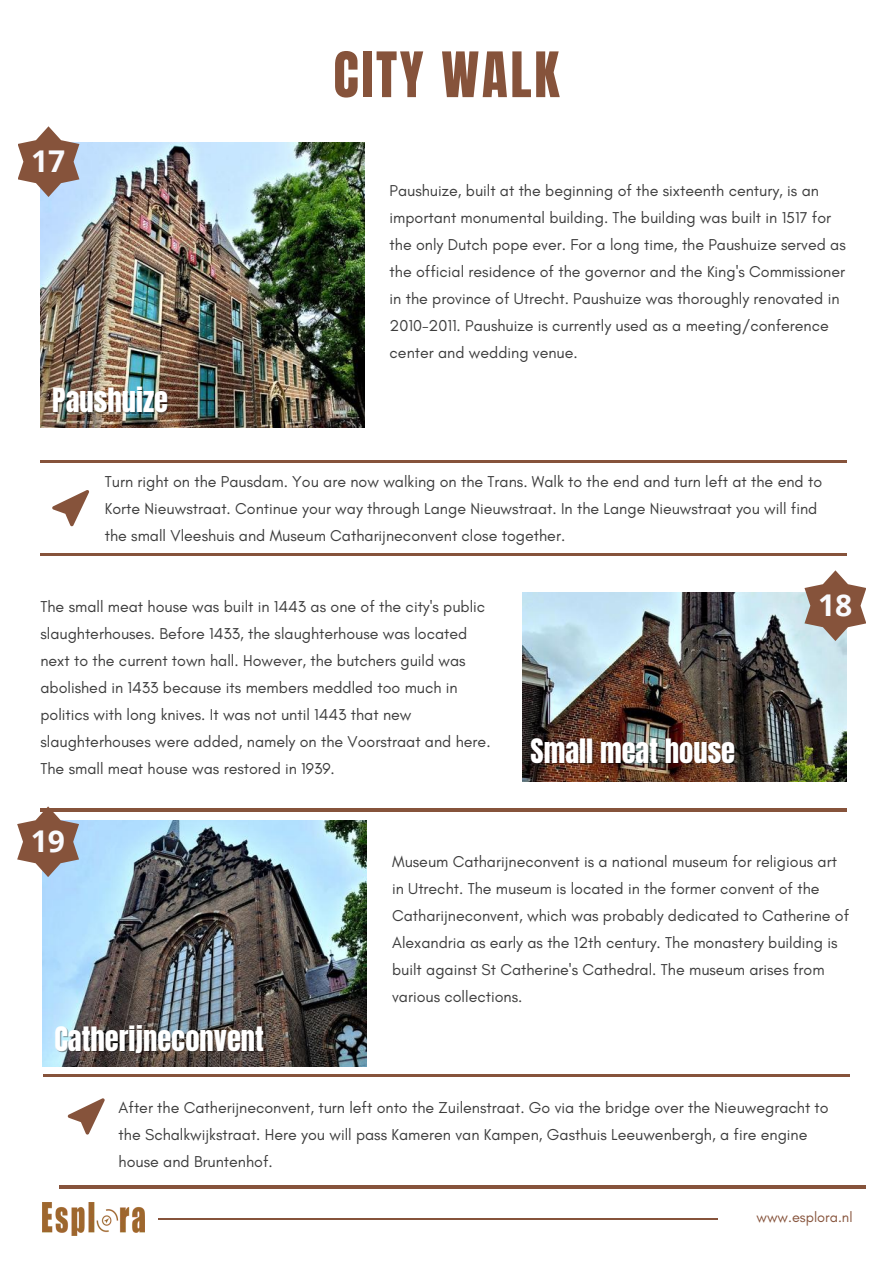
<style>
.page{position:relative;width:893px;height:1264px;background:#fff}
.page>*{position:absolute;margin:0;border:0;box-sizing:border-box;transform-origin:0 0}
.t1{font:53.25px "Anton";letter-spacing:.05em;color:#86533b}
.t2{font:700 30px "Open Sans";color:#f9fafd}
.t3{font:28.5px "Anton";color:#fff}
.t4{font:16.05px/27px "Glacial Indifference";color:#3d3d3d}
.t5{font:14.55px "Glacial Indifference";color:#86533b}
</style>
<div class="page">
<img style="left:522px;top:593px;width:324px;height:188px">
<hr style="left:158px;top:1218px;width:559px;height:1px;background:#86533b">
<hr style="left:40px;top:460px;width:807px;height:2px;background:#86533b">
<img style="left:43px;top:1202px;width:101px;height:33px">
<img style="left:40px;top:142px;width:324px;height:285px">
<svg style="left:18px;top:126px;width:61px;height:71px"></svg>
<hr style="left:40px;top:553px;width:806px;height:2px;background:#86533b">
<svg style="left:804px;top:570px;width:62px;height:71px"></svg>
<img style="left:43px;top:820px;width:324px;height:246px">
<svg style="left:17px;top:806px;width:62px;height:71px"></svg>
<svg style="left:52px;top:490px;width:37px;height:36px"></svg>
<hr style="left:59px;top:1185px;width:807px;height:3px;background:#86533b">
<hr style="left:43px;top:1074px;width:806px;height:2px;background:#86533b">
<svg style="left:68px;top:1098px;width:37px;height:36px"></svg>
<hr style="left:40px;top:809px;width:806px;height:2px;background:#86533b">
<h2 class="t2" style="left:31px;top:140px;width:36px">17</h2>
<h3 class="t3" style="left:52px;top:380px;width:117px">Paushuize</h3>
<h1 class="t1" style="left:333px;top:36px;width:227px">CITY WALK</h1>
<p class="t4" style="left:389px;top:177px;width:457px">Paushuize, built at the beginning of the sixteenth century, is an important monumental building. The building was built in 1517 for the only Dutch pope ever. For a long time, the Paushuize served as the official residence of the governor and the King's Commissioner in the province of Utrecht. Paushuize was thoroughly renovated in 2010-2011. Paushuize is currently used as a meeting/conference center and wedding venue.</p>
<p class="t4" style="left:105px;top:467px;width:718px">Turn right on the Pausdam. You are now walking on the Trans. Walk to the end and turn left at the end to<br>Korte Nieuwstraat. Continue your way through Lange Nieuwstraat. In the Lange Nieuwstraat you will find the small Vleeshuis and Museum Catharijneconvent close together.</p>
<p class="t4" style="left:40px;top:592px;width:451px">The small meat house was built in 1443 as one of the city's public slaughterhouses. Before 1433, the slaughterhouse was located next to the current town hall. However, the butchers guild was abolished in 1433 because its members meddled too much in politics with long knives. It was not until 1443 that new slaughterhouses were added, namely on the Voorstraat and here.<br>The small meat house was restored in 1939.</p>
<h2 class="t2" style="left:31px;top:820px;width:36px">19</h2>
<h3 class="t3" style="left:530px;top:730px;width:206px">Small meat house</h3>
<h2 class="t2" style="left:818px;top:584px;width:36px">18</h2>
<h3 class="t3" style="left:54px;top:1018px;width:211px">Catherijneconvent</h3>
<p class="t4" style="left:392px;top:848px;width:458px">Museum Catharijneconvent is a national museum for religious art in Utrecht. The museum is located in the former convent of the Catharijneconvent, which was probably dedicated to Catherine of Alexandria as early as the 12th century. The monastery building is built against St Catherine's Cathedral. The museum arises from various collections.</p>
<p class="t4" style="left:119px;top:1094px;width:711px">After the Catherijneconvent, turn left onto the Zuilenstraat. Go via the bridge over the Nieuwegracht to the Schalkwijkstraat. Here you will pass Kameren van Kampen, Gasthuis Leeuwenbergh, a fire engine house and Bruntenhof.</p>
<p class="t5" style="left:756px;top:1208px;width:97px">www.esplora.nl</p>
</div>
